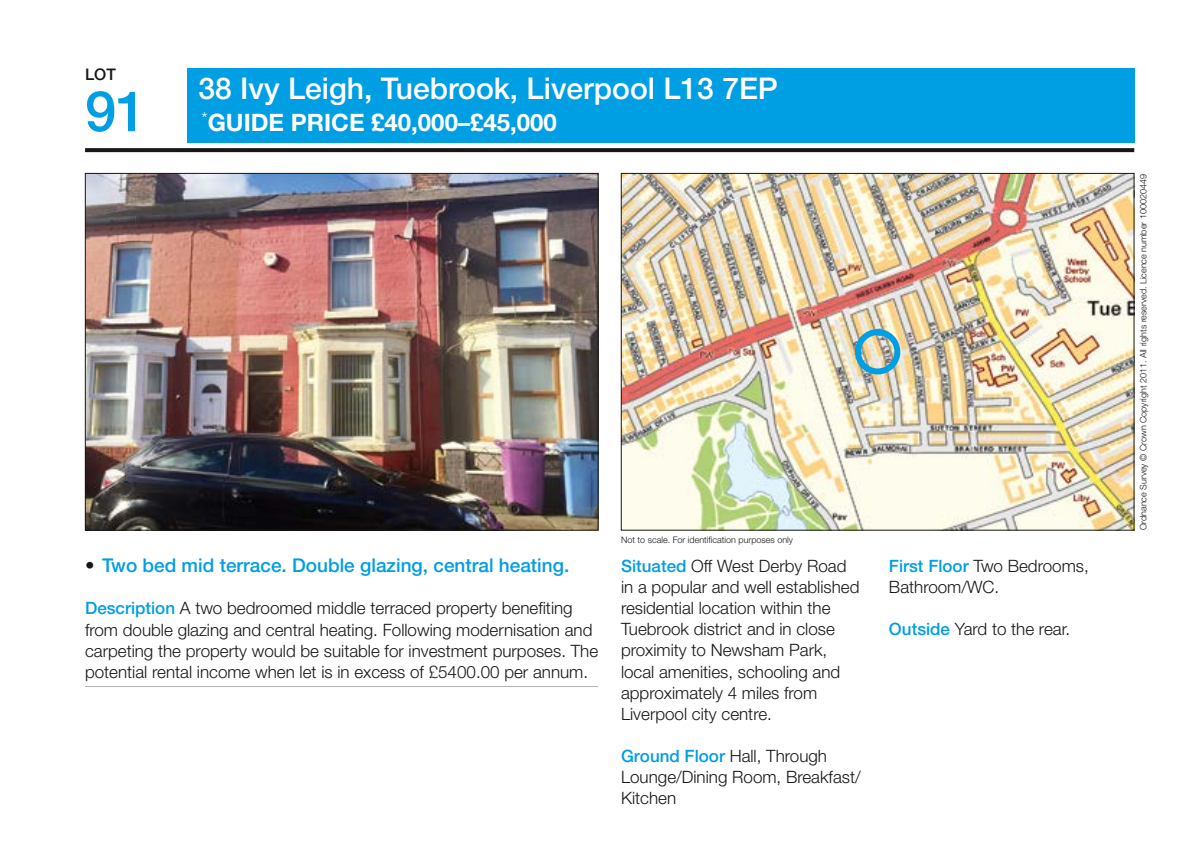
<style>
.page{position:relative;width:1191px;height:845px;background:#fff}
.page>*{position:absolute;margin:0;border:0;box-sizing:border-box;transform-origin:0 0}
.t1{font:500 56px "Helvetica Neue LT Std";color:#009ee3}
.t2{font:500 30px "Helvetica Neue LT Std";color:#fff}
.t3{font:700 24px "Helvetica Neue LT Std";color:#fff}
.t4{font:500 19px "Helvetica Neue LT Std";color:#009ee3}
.t5{font:300 17px/21px "Helvetica Neue LT Std";color:#181716}
.t6{font:500 16px "Helvetica Neue LT Std";color:#181716}
.t7{font:300 9px "Helvetica Neue LT Std";color:#181716}
.s1{color:#181716}
.s2{font-weight:500;color:#009ee3}
</style>
<div class="page">
<div style="left:187px;top:68px;width:947px;height:74px;background:#009ee3"></div>
<svg style="left:85px;top:148px;width:1049px;height:4px;background:#1f1e1d"></svg>
<img style="left:87px;top:175px;width:509px;height:353px">
<img style="left:623px;top:175px;width:509px;height:353px">
<hr style="left:85px;top:686px;width:513px;height:1px;background:#b1b2b3">
<div style="left:855px;top:329px;width:45px;height:45px;border:6px solid #009ee3;border-radius:50%"></div>
<p class="t6" style="left:85px;top:64px;width:32px">LOT</p>
<h1 class="t1" style="left:85px;top:78px;width:63px">91</h1>
<h2 class="t2" style="left:198px;top:71px;width:581px">38 Ivy Leigh, Tuebrook, Liverpool L13 7EP</h2>
<h3 class="t3" style="left:201px;top:108px;width:357px"><sup>*</sup>GUIDE PRICE £40,000–£45,000</h3>
<p class="t4" style="left:85px;top:554px;width:486px"><span class="s1">•</span> Two bed mid terrace. Double glazing, central heating.</p>
<p class="t5" style="left:85px;top:597px;width:514px"><span class="s2">Description</span> A two bedroomed middle terraced property benefiting from double glazing and central heating. Following modernisation and carpeting the property would be suitable for investment purposes. The potential rental income when let is in excess of £5400.00 per annum.</p>
<p class="t7" style="left:621px;top:533px;width:174px">Not to scale. For identification purposes only</p>
<p class="t5" style="left:621px;top:555px;width:240px"><span class="s2">Situated</span> Off West Derby Road in a popular and well established residential location within the<br>Tuebrook district and in close proximity to Newsham Park, local amenities, schooling and approximately 4 miles from<br>Liverpool city centre.</p>
<p class="t5" style="left:621px;top:744px;width:241px"><span class="s2">Ground Floor</span> Hall, Through<br>Lounge/Dining Room, Breakfast/<br>Kitchen</p>
<p class="t5" style="left:889px;top:555px;width:201px"><span class="s2">First Floor</span> Two Bedrooms,<br>Bathroom/WC.</p>
<p class="t5" style="left:889px;top:618px;width:183px"><span class="s2">Outside</span> Yard to the rear.</p>
<p class="t7" style="left:1137px;top:530px;width:357px;rotate:-90deg">Ordnance Survey © Crown Copyright 2011. All rights reserved. Licence number 100020449</p>
</div>
